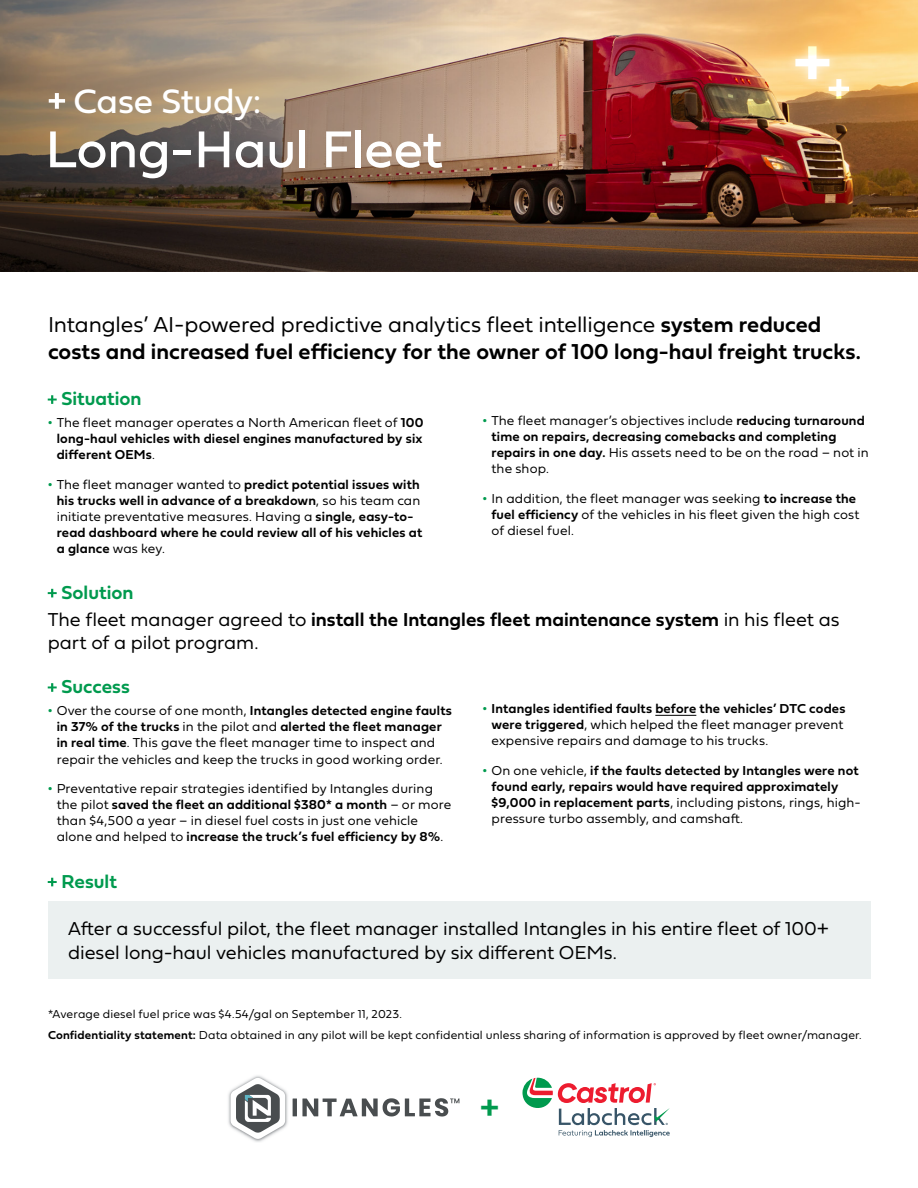
<style>
.page{position:relative;width:918px;height:1188px;background:#fff}
.page>*{position:absolute;margin:0;border:0;box-sizing:border-box;transform-origin:0 0}
.t1{font:54px "Fieldwork Geo Regular";letter-spacing:-.01em;color:#fff}
.t2{font:35.25px "Fieldwork Geo Regular";letter-spacing:-.005em;color:#fff}
.t3{font:31.2px "Fieldwork Geo Demibold";color:#009a4e}
.t4{font:22.5px "Fieldwork Geo Demibold";color:#000}
.t5{font:22.5px "Fieldwork Geo Light";letter-spacing:-.005em;color:#000}
.t6{font:19.5px/23.4px "Fieldwork Geo Light";letter-spacing:-.005em;color:#000}
.t7{font:19.5px/26.7px "Fieldwork Geo Demibold";color:#000}
.t8{font:19.5px "Fieldwork Geo Demibold";color:#009a4e}
.t9{font:13.5px/16.2px "Fieldwork Geo Light";letter-spacing:.01em;color:#000}
.t10{font:13.5px/16.2px "Fieldwork Geo Demibold";letter-spacing:.015em;color:#000}
.t11{font:12px "Fieldwork Geo Light";letter-spacing:.01em;color:#000}
.s1{font-family:"Fieldwork Geo Demibold"}
.s2{font-family:"Fieldwork Geo Demibold";color:#009a4e}
.s3{font-family:"Fieldwork Geo Light"}
.s4{color:#009a4e}
</style>
<div class="page">
<img style="left:755px;top:0;width:163px;height:271px">
<img style="left:0;top:0;width:755px;height:271px">
<svg style="left:49px;top:93px;width:16px;height:16px"></svg>
<div style="left:48px;top:902px;width:822px;height:77px;background:#ebf0f0"></div>
<svg style="left:48px;top:878px;width:9px;height:8px"></svg>
<svg style="left:48px;top:395px;width:9px;height:9px"></svg>
<svg style="left:48px;top:589px;width:9px;height:8px"></svg>
<svg style="left:48px;top:683px;width:9px;height:9px"></svg>
<hr style="left:655px;top:715px;width:41px;height:1px;background:#000">
<div style="left:786px;top:37px;width:53px;height:52px;background:#fff;opacity:.75"></div>
<div style="left:819px;top:70px;width:39px;height:38px;background:#fff;opacity:.75"></div>
<svg style="left:795px;top:46px;width:54px;height:53px"></svg>
<svg style="left:522px;top:1078px;width:148px;height:59px"></svg>
<svg style="left:293px;top:1098px;width:166px;height:19px"></svg>
<img style="left:228px;top:1075px;width:60px;height:67px">
<svg style="left:230px;top:1078px;width:55px;height:61px"></svg>
<h2 class="t2" style="left:73px;top:74px;width:190px">Case Study:</h2>
<h1 class="t1" style="left:46px;top:107px;width:399px">Long-Haul Fleet</h1>
<h3 class="t5" style="left:48px;top:307px;width:775px">Intangles’ AI-powered predictive analytics fleet intelligence <span class="s1">system reduced</span></h3>
<h3 class="t4" style="left:48px;top:334px;width:815px">costs and increased fuel efficiency for the owner of 100 long-haul freight trucks.</h3>
<h3 class="t8" style="left:61px;top:384px;width:82px">Situation</h3>
<p class="t9" style="left:48px;top:414px;width:377px"><span class="s2">•</span> The fleet manager operates a North American fleet of <span class="s1">100</span></p>
<p class="t10" style="left:57px;top:430px;width:367px">long-haul vehicles with diesel engines manufactured by six different OEMs<span class="s3">.</span></p>
<p class="t10" style="left:48px;top:475px;width:374px;text-align:right"><span class="s4">•</span> <span class="s3">The fleet manager wanted to</span> predict potential issues with his trucks well in advance of a breakdown<span class="s3">, so his team can</span></p>
<p class="t9" style="left:57px;top:508px;width:358px">initiate preventative measures. Having a <span class="s1">single, easy-to-</span></p>
<p class="t10" style="left:57px;top:524px;width:367px">read dashboard where he could review all of his vehicles at a glance <span class="s3">was key.</span></p>
<p class="t9" style="left:482px;top:412px;width:384px"><span class="s2">•</span> The fleet manager’s objectives include <span class="s1">reducing turnaround</span></p>
<p class="t10" style="left:491px;top:428px;width:347px">time on repairs, decreasing comebacks and completing</p>
<p class="t9" style="left:491px;top:444px;width:379px"><span class="s1">repairs in one day.</span> His assets need to be on the road – not in the shop.</p>
<p class="t9" style="left:491px;top:489px;width:369px;text-indent:-9px"><span class="s2">•</span> In addition, the fleet manager was seeking <span class="s1">to increase the fuel efficiency</span> of the vehicles in his fleet given the high cost of diesel fuel.</p>
<h3 class="t7" style="left:48px;top:578px;width:793px;text-indent:14px"><span class="s4">Solution<br></span><span class="s3">The fleet manager agreed to</span> install the Intangles fleet maintenance system <span class="s3">in his fleet as</span></h3>
<h3 class="t6" style="left:48px;top:630px;width:212px">part of a pilot program.</h3>
<h3 class="t8" style="left:61px;top:671px;width:70px">Success</h3>
<p class="t10" style="left:48px;top:702px;width:406px;text-align:center"><span class="s4">•</span> <span class="s3">Over the course of one month,</span> Intangles detected engine faults in 37% of the trucks <span class="s3">in the pilot and</span> alerted the fleet manager</p>
<p class="t9" style="left:57px;top:734px;width:387px"><span class="s1">in real time</span>. This gave the fleet manager time to inspect and repair the vehicles and keep the trucks in good working order.</p>
<p class="t9" style="left:48px;top:779px;width:387px"><span class="s2">•</span> Preventative repair strategies identified by Intangles during</p>
<p class="t10" style="left:57px;top:796px;width:396px"><span class="s3">the pilot</span> saved the fleet an additional $380* a month <span class="s3">– or more</span></p>
<p class="t9" style="left:57px;top:812px;width:363px">than $4,500 a year – in diesel fuel costs in just one vehicle</p>
<p class="t10" style="left:57px;top:828px;width:388px"><span class="s3">alone and helped to</span> increase the truck’s fuel efficiency by 8%<span class="s3">.</span></p>
<p class="t10" style="left:482px;top:700px;width:364px"><span class="s4">•</span> Intangles identified faults before the vehicles’ DTC codes</p>
<p class="t9" style="left:491px;top:716px;width:353px"><span class="s1">were triggered</span>, which helped the fleet manager prevent expensive repairs and damage to his trucks.</p>
<p class="t10" style="left:491px;top:761px;width:369px;text-indent:-9px"><span class="s4">•</span> <span class="s3">On one vehicle,</span> if the faults detected by Intangles were not found early, repairs would have required approximately</p>
<p class="t9" style="left:491px;top:794px;width:371px"><span class="s1">$9,000 in replacement parts</span>, including pistons, rings, high&shy;pressure turbo assembly, and camshaft.</p>
<h3 class="t8" style="left:61px;top:866px;width:57px">Result</h3>
<h3 class="t6" style="left:68px;top:916px;width:762px">After a successful pilot, the fleet manager installed Intangles in his entire fleet of 100+ diesel long-haul vehicles manufactured by six different OEMs.</h3>
<p class="t11" style="left:48px;top:1004px;width:356px">*Average diesel fuel price was $4.54/gal on September 11, 2023.</p>
<p class="t11" style="left:48px;top:1026px;width:815px"><span class="s1">Confidentiality statement:</span> Data obtained in any pilot will be kept confidential unless sharing of information is approved by fleet owner/manager.</p>
<h3 class="t3" style="left:481px;top:1083px;width:20px">+</h3>
</div>
